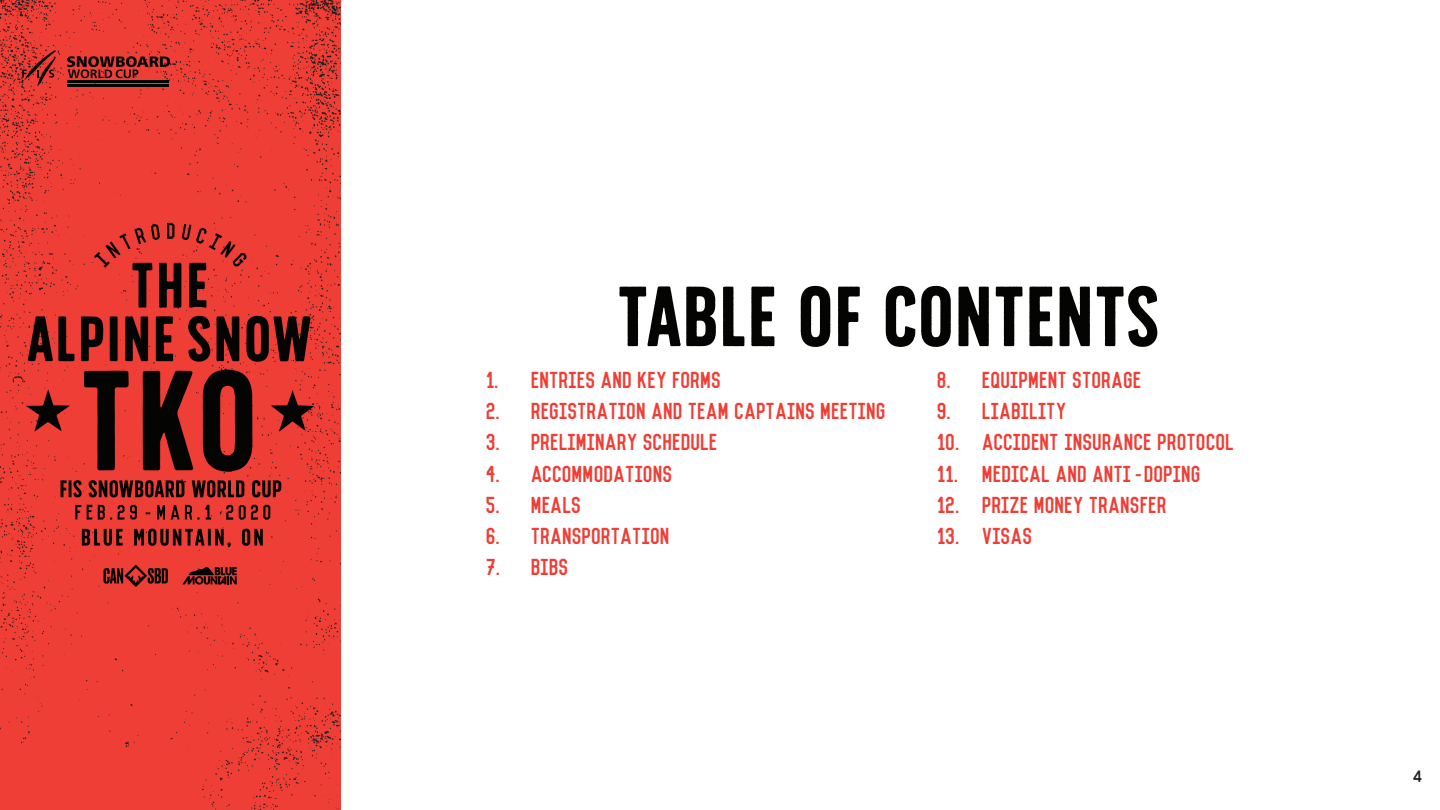
<style>
.page{position:relative;width:1440px;height:810px;background:#fff}
.page>*{position:absolute;margin:0;border:0;box-sizing:border-box;transform-origin:0 0}
.t1{font:85px "SS Nickson Six";color:#040503}
.t2{font:22.5px "The Dodger Inky";color:#231f20}
.t3{font:21.25px "Vincent";color:#ee3e35}
</style>
<div class="page">
<div style="left:0;top:0;width:340px;height:810px;background:#ee3e35"></div>
<svg style="left:103px;top:565px;width:65px;height:22px"></svg>
<svg style="left:82px;top:529px;width:41px;height:17px"></svg>
<svg style="left:134px;top:529px;width:97px;height:18px;background:#87241e"></svg>
<svg style="left:242px;top:529px;width:21px;height:17px"></svg>
<svg style="left:75px;top:505px;width:6px;height:15px"></svg>
<svg style="left:87px;top:505px;width:50px;height:15px"></svg>
<svg style="left:157px;top:505px;width:8px;height:15px"></svg>
<svg style="left:171px;top:505px;width:40px;height:15px"></svg>
<svg style="left:226px;top:505px;width:7px;height:15px"></svg>
<svg style="left:239px;top:505px;width:31px;height:15px"></svg>
<svg style="left:203px;top:369px;width:50px;height:103px;background:#4a1612"></svg>
<svg style="left:94px;top:223px;width:152px;height:85px;background:#bf322b"></svg>
<svg style="left:143px;top:371px;width:50px;height:99px;background:#461511"></svg>
<svg style="left:84px;top:371px;width:45px;height:99px;background:#7c221c"></svg>
<svg style="left:125px;top:316px;width:23px;height:45px"></svg>
<svg style="left:246px;top:315px;width:65px;height:47px;background:#601b16"></svg>
<svg style="left:81px;top:316px;width:22px;height:45px"></svg>
<svg style="left:187px;top:315px;width:52px;height:47px;background:#661d18"></svg>
<svg style="left:156px;top:316px;width:17px;height:45px"></svg>
<svg style="left:28px;top:316px;width:47px;height:45px;background:#76211b"></svg>
<svg style="left:110px;top:316px;width:8px;height:45px"></svg>
<svg style="left:26px;top:390px;width:44px;height:42px;background:#9f2a24"></svg>
<svg style="left:271px;top:390px;width:43px;height:41px;background:#9b2a23"></svg>
<svg style="left:61px;top:480px;width:21px;height:17px"></svg>
<svg style="left:89px;top:480px;width:95px;height:17px;background:#611b16"></svg>
<svg style="left:192px;top:480px;width:52px;height:17px"></svg>
<svg style="left:252px;top:480px;width:29px;height:17px"></svg>
<svg style="left:182px;top:567px;width:55px;height:18px"></svg>
<svg style="left:22px;top:50px;width:34px;height:36px"></svg>
<svg style="left:67px;top:56px;width:103px;height:22px;background:#8e2620"></svg>
<hr style="left:68px;top:81px;width:101px;height:2px;background:#040503">
<hr style="left:68px;top:84px;width:101px;height:2px;background:#040503">
<p class="t1" style="left:617px;top:265px;width:544px">TABLE OF CONTENTS</p>
<p class="t3" style="left:487px;top:372px;width:237px">1. ENTRIES AND KEY FORMS</p>
<p class="t3" style="left:487px;top:403px;width:401px">2. REGISTRATION AND TEAM CAPTAINS MEETING</p>
<p class="t3" style="left:487px;top:434px;width:233px">3. PRELIMINARY SCHEDULE</p>
<p class="t3" style="left:487px;top:465px;width:188px">4. ACCOMMODATIONS</p>
<p class="t3" style="left:487px;top:496px;width:97px">5. MEALS</p>
<p class="t3" style="left:487px;top:527px;width:185px">6. TRANSPORTATION</p>
<p class="t3" style="left:487px;top:558px;width:84px">7. BIBS</p>
<p class="t3" style="left:938px;top:372px;width:206px">8. EQUIPMENT STORAGE</p>
<p class="t3" style="left:938px;top:403px;width:131px">9. LIABILITY</p>
<p class="t3" style="left:938px;top:434px;width:299px">10. ACCIDENT INSURANCE PROTOCOL</p>
<p class="t3" style="left:938px;top:465px;width:265px">11. MEDICAL AND ANTI-DOPING</p>
<p class="t3" style="left:938px;top:496px;width:232px">12. PRIZE MONEY TRANSFER</p>
<p class="t3" style="left:938px;top:527px;width:97px">13. VISAS</p>
<p class="t2" style="left:1412px;top:760px;width:11px">4</p>
</div>
